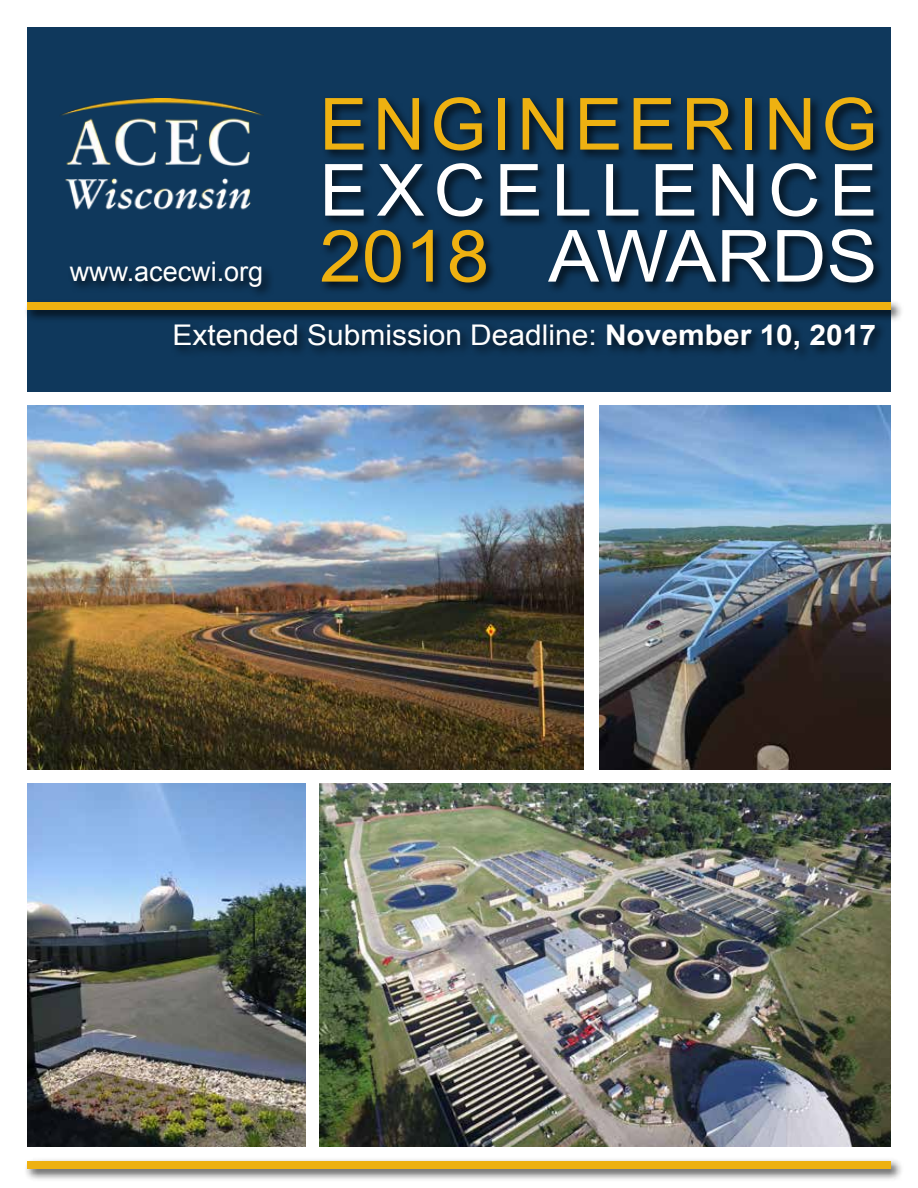
<style>
.page{position:relative;width:918px;height:1188px;background:#fff}
.page>*{position:absolute;margin:0;border:0;box-sizing:border-box;transform-origin:0 0}
.t1{font:72px "Arial";letter-spacing:.075em;color:#eeb111}
.t2{font:72px "Arial";letter-spacing:.125em;color:#fff}
.t3{font:72px "Arial";color:#fff;scale:1.06 1}
.t4{font:28.5px "Arial";color:#fff;scale:1.05 1}
.t5{font:27px "Arial";color:#fff}
.s1{color:#eeb111}
.s2{font-weight:700}
</style>
<div class="page">
<div style="left:27px;top:27px;width:864px;height:365px;background:#0f385c"></div>
<img style="left:61px;top:98px;width:203px;height:112px">
<div style="left:319px;top:95px;width:567px;height:200px;background:#000;opacity:.75"></div>
<div style="left:24px;top:299px;width:880px;height:24px;background:#000;opacity:.75"></div>
<div style="left:27px;top:302px;width:864px;height:8px;background:#eeb111"></div>
<div style="left:67px;top:259px;width:207px;height:40px;background:#000;opacity:.75"></div>
<div style="left:171px;top:320px;width:717px;height:41px;background:#000;opacity:.75"></div>
<img style="left:27px;top:405px;width:557px;height:365px">
<img style="left:599px;top:405px;width:292px;height:365px">
<img style="left:320px;top:783px;width:571px;height:364px">
<div style="left:24px;top:1158px;width:880px;height:24px;background:#000;opacity:.75"></div>
<div style="left:27px;top:1161px;width:864px;height:8px;background:#eeb111"></div>
<img style="left:27px;top:783px;width:279px;height:364px">
<p class="t5" style="left:70px;top:254px;width:195px">www.acecwi.org</p>
<h1 class="t1" style="left:320px;top:77px;width:560px">ENGINEERING</h1>
<h1 class="t2" style="left:320px;top:143px;width:559px">EXCELLENCE</h1>
<h1 class="t3" style="left:320px;top:209px;width:528px"><span class="s1">2018</span> AWARDS</h1>
<p class="t4" style="left:173px;top:316px;width:672px">Extended Submission Deadline: <span class="s2">November 10, 2017</span></p>
</div>
